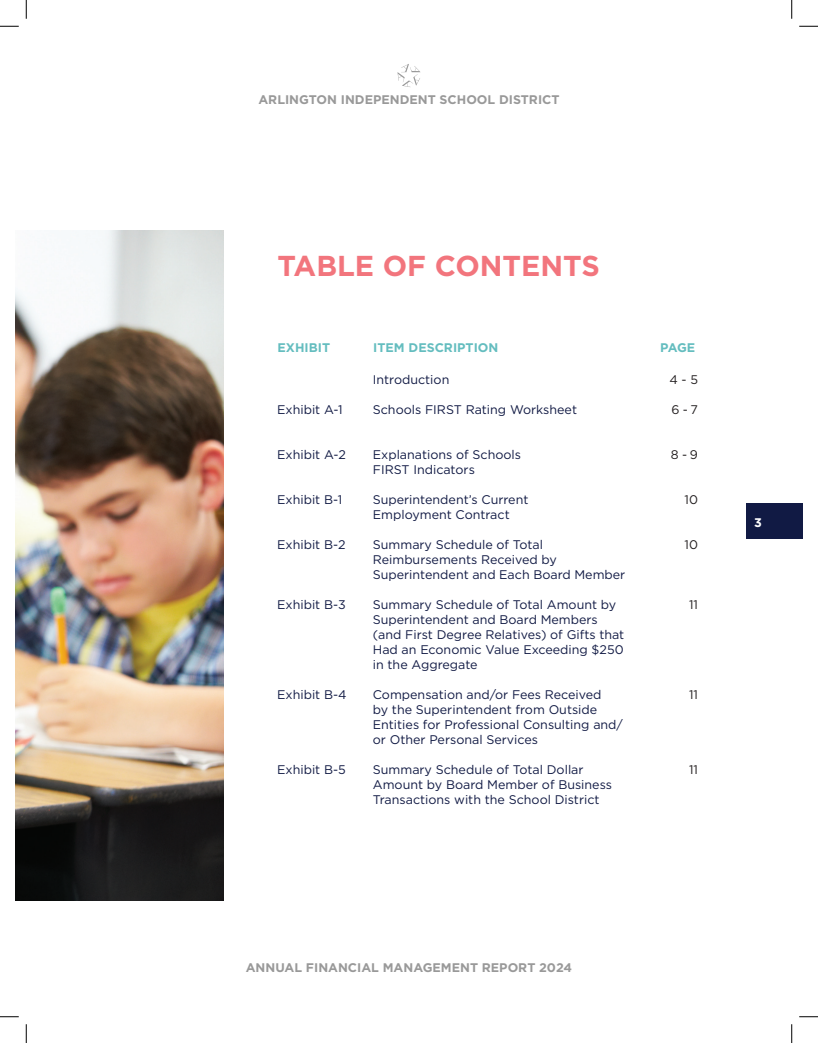
<style>
.page{position:relative;width:818px;height:1043px;background:#fff}
.page>*{position:absolute;margin:0;border:0;box-sizing:border-box;transform-origin:0 0}
.t1{font:700 28.75px "Gotham";color:#f2757d}
.t2{font:12.5px/15px "Gotham";color:#111a44}
.t3{font:700 12.5px "Gotham";color:#999}
.t4{font:700 12.5px "Gotham";color:#64bdbf}
.t5{font:12.5px "Gotham";color:#231f20}
.t6{font:700 12.5px "Gotham";color:#fff}
</style>
<div class="page">
<img style="left:15px;top:231px;width:208px;height:669px">
<div style="left:746px;top:504px;width:56px;height:35px;background:#111a44"></div>
<svg style="left:398px;top:64px;width:22px;height:23px"></svg>
<svg style="left:0;top:25px;width:19px;height:2px"></svg>
<svg style="left:799px;top:25px;width:19px;height:2px"></svg>
<svg style="left:0;top:1016px;width:19px;height:1px"></svg>
<svg style="left:799px;top:1016px;width:19px;height:1px"></svg>
<svg style="left:25px;top:0;width:2px;height:19px"></svg>
<svg style="left:25px;top:1024px;width:2px;height:18px"></svg>
<svg style="left:791px;top:0;width:1px;height:19px"></svg>
<svg style="left:791px;top:1024px;width:1px;height:18px"></svg>
<p class="t3" style="left:258px;top:91px;width:302px">ARLINGTON INDEPENDENT SCHOOL DISTRICT</p>
<h1 class="t1" style="left:277px;top:247px;width:324px">TABLE OF CONTENTS</h1>
<p class="t4" style="left:277px;top:339px;width:54px">EXHIBIT</p>
<p class="t4" style="left:373px;top:339px;width:127px">ITEM DESCRIPTION</p>
<p class="t4" style="left:660px;top:339px;width:36px">PAGE</p>
<p class="t5" style="left:669px;top:371px;width:30px">4 - 5</p>
<p class="t5" style="left:671px;top:401px;width:28px">6 - 7</p>
<p class="t5" style="left:671px;top:446px;width:29px">8 - 9</p>
<p class="t5" style="left:684px;top:491px;width:15px">10</p>
<p class="t5" style="left:684px;top:536px;width:15px">10</p>
<p class="t2" style="left:373px;top:372px;width:78px">Introduction</p>
<p class="t2" style="left:277px;top:402px;width:67px">Exhibit A-1</p>
<p class="t2" style="left:373px;top:402px;width:206px">Schools FIRST Rating Worksheet</p>
<p class="t2" style="left:277px;top:447px;width:70px">Exhibit A-2</p>
<p class="t2" style="left:373px;top:447px;width:150px">Explanations of Schools<br>FIRST Indicators</p>
<p class="t2" style="left:277px;top:492px;width:67px">Exhibit B-1</p>
<p class="t2" style="left:373px;top:492px;width:157px">Superintendent’s Current<br>Employment Contract</p>
<p class="t2" style="left:277px;top:537px;width:70px">Exhibit B-2</p>
<p class="t2" style="left:373px;top:537px;width:254px">Summary Schedule of Total<br>Reimbursements Received by<br>Superintendent and Each Board Member</p>
<p class="t2" style="left:277px;top:597px;width:70px">Exhibit B-3</p>
<p class="t2" style="left:373px;top:597px;width:253px">Summary Schedule of Total Amount by Superintendent and Board Members (and First Degree Relatives) of Gifts that Had an Economic Value Exceeding $250 in the Aggregate</p>
<p class="t2" style="left:277px;top:687px;width:71px">Exhibit B-4</p>
<p class="t2" style="left:373px;top:687px;width:251px">Compensation and/or Fees Received<br>by the Superintendent from Outside Entities for Professional Consulting and/ or Other Personal Services</p>
<p class="t2" style="left:277px;top:762px;width:70px">Exhibit B-5</p>
<p class="t2" style="left:373px;top:762px;width:241px">Summary Schedule of Total Dollar<br>Amount by Board Member of Business<br>Transactions with the School District</p>
<p class="t5" style="left:689px;top:596px;width:10px">11</p>
<p class="t5" style="left:689px;top:686px;width:10px">11</p>
<p class="t5" style="left:689px;top:761px;width:10px">11</p>
<p class="t6" style="left:754px;top:514px;width:9px">3</p>
<p class="t3" style="left:246px;top:958px;width:328px">ANNUAL FINANCIAL MANAGEMENT REPORT 2024</p>
</div>
